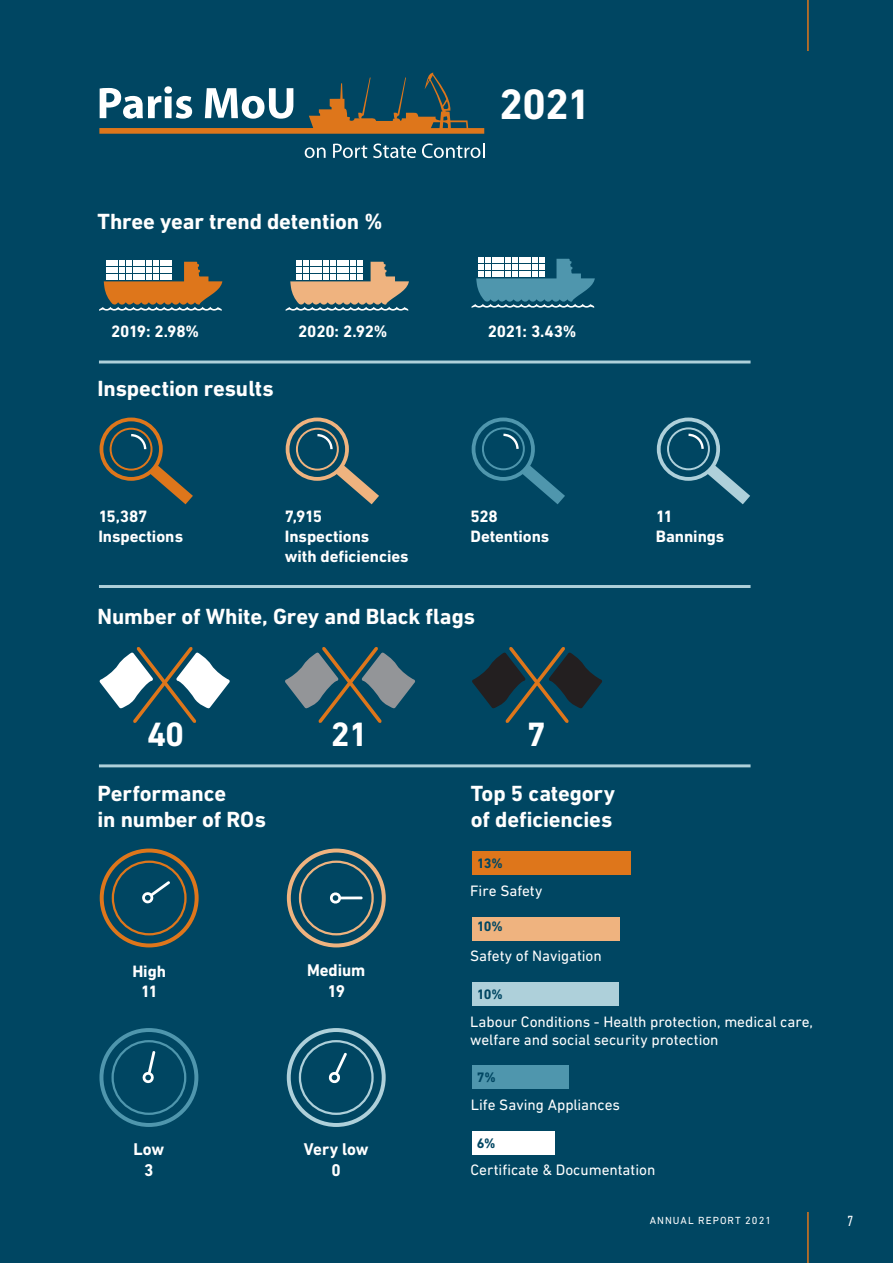
<style>
.page{position:relative;width:893px;height:1263px;background:#004662}
.page>*{position:absolute;margin:0;border:0;box-sizing:border-box;transform-origin:0 0}
.t1{font:700 43.35px "DIN Next LT Pro";color:#fff}
.t2{font:700 34.35px "DIN Next LT Pro";color:#fff}
.t3{font:700 22.35px/26.8px "DIN Next LT Pro";letter-spacing:-.005em;color:#fff}
.t4{font:700 17.25px/20.7px "DIN Next LT Pro";letter-spacing:-.005em;color:#fff;text-align:center}
.t5{font:700 16.8px/20.1px "DIN Next LT Pro";letter-spacing:-.005em;color:#fff}
.t6{font:15.3px/18.5px "DIN Next LT Pro";color:#fff}
.t7{font:condensed 15px "DIN Next LT Pro";color:#fff}
.t8{font:700 13.95px "DIN Next LT Pro";color:#004662}
.t9{font:10.5px "DIN Next LT Pro";letter-spacing:.1em;color:#fff}
</style>
<div class="page">
<svg style="left:100px;top:647px;width:130px;height:76px"></svg>
<svg style="left:285px;top:647px;width:130px;height:76px"></svg>
<svg style="left:472px;top:647px;width:130px;height:76px"></svg>
<hr style="left:99px;top:360px;width:651px;height:3px;background:#aed0da">
<hr style="left:99px;top:585px;width:651px;height:3px;background:#aed0da">
<hr style="left:99px;top:764px;width:651px;height:3px;background:#aed0da">
<svg style="left:99px;top:260px;width:123px;height:51px"></svg>
<svg style="left:286px;top:260px;width:123px;height:51px"></svg>
<svg style="left:471px;top:257px;width:124px;height:51px"></svg>
<div style="left:100px;top:848px;width:99px;height:99px;border:4px solid #de761b;border-radius:50%"></div>
<div style="left:112px;top:860px;width:75px;height:75px;border:2px solid #de761b;border-radius:50%"></div>
<svg style="left:142px;top:881px;width:28px;height:23px"></svg>
<div style="left:287px;top:848px;width:99px;height:99px;border:4px solid #efb37f;border-radius:50%"></div>
<div style="left:299px;top:860px;width:75px;height:75px;border:2px solid #efb37f;border-radius:50%"></div>
<svg style="left:330px;top:892px;width:33px;height:12px"></svg>
<div style="left:99px;top:1028px;width:99px;height:99px;border:4px solid #4f96ad;border-radius:50%"></div>
<div style="left:111px;top:1040px;width:75px;height:75px;border:2px solid #4f96ad;border-radius:50%"></div>
<svg style="left:142px;top:1051px;width:13px;height:33px"></svg>
<div style="left:287px;top:1028px;width:99px;height:99px;border:4px solid #aed0da;border-radius:50%"></div>
<div style="left:299px;top:1040px;width:75px;height:75px;border:2px solid #aed0da;border-radius:50%"></div>
<svg style="left:328px;top:1053px;width:19px;height:31px"></svg>
<svg style="left:100px;top:417px;width:93px;height:87px"></svg>
<svg style="left:286px;top:417px;width:93px;height:87px"></svg>
<svg style="left:472px;top:417px;width:93px;height:87px"></svg>
<svg style="left:657px;top:417px;width:93px;height:87px"></svg>
<div style="left:472px;top:851px;width:159px;height:24px;background:#de761b"></div>
<div style="left:472px;top:917px;width:147px;height:24px;background:#efb37f"></div>
<div style="left:472px;top:982px;width:146px;height:24px;background:#aed0da"></div>
<div style="left:472px;top:1065px;width:97px;height:24px;background:#4f96ad"></div>
<div style="left:472px;top:1131px;width:83px;height:23px;background:#fff"></div>
<svg style="left:99px;top:72px;width:385px;height:62px"></svg>
<svg style="left:305px;top:147px;width:21px;height:11px"></svg>
<svg style="left:333px;top:144px;width:34px;height:14px"></svg>
<svg style="left:373px;top:144px;width:43px;height:14px"></svg>
<svg style="left:422px;top:143px;width:62px;height:15px"></svg>
<hr style="left:807px;top:1212px;width:2px;height:51px;background:#de761b">
<hr style="left:807px;top:0;width:2px;height:51px;background:#de761b">
<h3 class="t3" style="left:98px;top:208px;width:287px">Three year trend detention %</h3>
<h1 class="t1" style="left:499px;top:79px;width:93px">2021</h1>
<p class="t5" style="left:111px;top:321px;width:90px">2019: 2.98%</p>
<p class="t5" style="left:298px;top:321px;width:91px">2020: 2.92%</p>
<p class="t5" style="left:488px;top:321px;width:90px">2021: 3.43%</p>
<h3 class="t3" style="left:97px;top:375px;width:178px">Inspection results</h3>
<p class="t5" style="left:98px;top:506px;width:86px">15,387<br>Inspections</p>
<p class="t5" style="left:285px;top:506px;width:125px">7,915<br>Inspections<br>with deficiencies</p>
<p class="t5" style="left:471px;top:506px;width:80px">528<br>Detentions</p>
<p class="t5" style="left:656px;top:506px;width:70px">11<br>Bannings</p>
<h3 class="t3" style="left:97px;top:603px;width:379px">Number of White, Grey and Black flags</h3>
<h2 class="t2" style="left:147px;top:715px;width:39px">40</h2>
<h2 class="t2" style="left:331px;top:715px;width:39px">21</h2>
<h2 class="t2" style="left:527px;top:715px;width:21px">7</h2>
<h3 class="t3" style="left:98px;top:779px;width:170px">Performance<br>in number of ROs</h3>
<h3 class="t3" style="left:471px;top:779px;width:146px">Top 5 category of deficiencies</h3>
<p class="t8" style="left:477px;top:855px;width:27px">13%</p>
<p class="t6" style="left:470px;top:882px;width:74px">Fire Safety</p>
<p class="t5" style="left:132px;top:961px;width:35px;text-align:center">High<br>11</p>
<p class="t4" style="left:307px;top:960px;width:60px">Medium<br>19</p>
<p class="t4" style="left:134px;top:1139px;width:32px">Low<br>3</p>
<p class="t4" style="left:304px;top:1139px;width:66px">Very low<br>0</p>
<p class="t8" style="left:477px;top:918px;width:28px">10%</p>
<p class="t6" style="left:470px;top:946px;width:133px">Safety of Navigation</p>
<p class="t8" style="left:477px;top:986px;width:28px">10%</p>
<p class="t6" style="left:470px;top:1012px;width:345px">Labour Conditions - Health protection, medical care, welfare and social security protection</p>
<p class="t8" style="left:477px;top:1069px;width:21px">7%</p>
<p class="t6" style="left:471px;top:1095px;width:151px">Life Saving Appliances</p>
<p class="t8" style="left:477px;top:1135px;width:20px">6%</p>
<p class="t6" style="left:470px;top:1161px;width:186px">Certificate &amp; Documentation</p>
<p class="t9" style="left:650px;top:1214px;width:123px">ANNUAL REPORT 2021</p>
<p class="t7" style="left:847px;top:1212px;width:7px">7</p>
</div>
